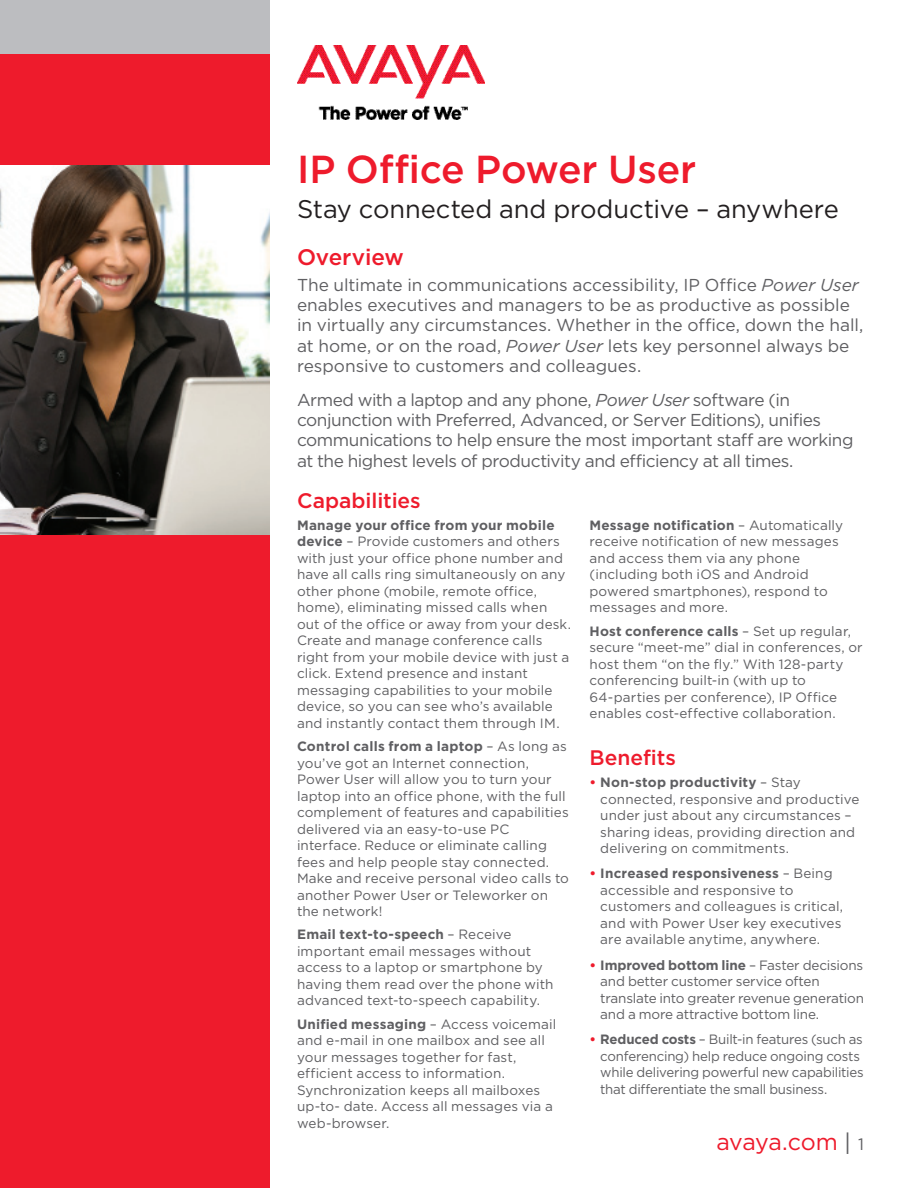
<style>
.page{position:relative;width:918px;height:1188px;background:#fff}
.page>*{position:absolute;margin:0;border:0;box-sizing:border-box;transform-origin:0 0}
.t1{font:500 39px "Gotham";letter-spacing:-.005em;color:#ee1b2c}
.Subtitle{font:25.5px "Gotham";letter-spacing:-.005em;color:#231f20}
.t2{font:23.25px "Gotham";letter-spacing:-.015em;color:#ee1b2c}
.Body_Header{font:500 22.5px "Gotham";letter-spacing:-.005em;color:#ee1b2c}
.Body_Header-2{font:500 21px "Gotham";color:#ee1b2c}
.intro{font:17.25px/20.2px "Gotham";letter-spacing:-.015em;color:#5f5f62}
.Body_copy{font:13.5px/16.5px "Gotham";letter-spacing:.01em;color:#5f5f62}
.Body_copy-2{font:13.5px/16.5px "Gotham";letter-spacing:-.015em;color:#5f5f62}
.s1{font-style:italic}
.s2{font-weight:700}
.s3{font-weight:700;color:#ee1b2c}
.s4{color:#5f5f62}
.s5{font-size:16.5px;color:#5f5f62}
</style>
<div class="page">
<img style="left:297px;top:45px;width:187px;height:74px">
<div style="left:0;top:0;width:270px;height:1188px;background:#ee1b2c"></div>
<div style="left:0;top:0;width:270px;height:54px;background:#bcbdc0"></div>
<img style="left:0;top:165px;width:270px;height:369px">
<p class="t1" style="left:297px;top:147px;width:401px">IP Office Power User</p>
<p class="Subtitle" style="left:297px;top:195px;width:543px">Stay connected and productive – anywhere</p>
<p class="Body_Header" style="left:297px;top:244px;width:109px">Overview</p>
<p class="intro" style="left:297px;top:274px;width:568px">The ultimate in communications accessibility, IP Office <span class="s1">Power User </span>enables executives and managers to be as productive as possible in virtually any circumstances. Whether in the office, down the hall, at home, or on the road, <span class="s1">Power User</span> lets key personnel always be responsive to customers and colleagues.</p>
<p class="intro" style="left:297px;top:389px;width:558px">Armed with a laptop and any phone, <span class="s1">Power User</span> software (in conjunction with Preferred, Advanced, or Server Editions), unifies communications to help ensure the most important staff are working at the highest levels of productivity and efficiency at all times.</p>
<p class="Body_Header-2" style="left:297px;top:489px;width:125px">Capabilities</p>
<p class="Body_copy" style="left:297px;top:517px;width:276px"><span class="s2">Manage your office from your mobile device</span> – Provide customers and others with just your office phone number and have all calls ring simultaneously on any other phone (mobile, remote office, home), eliminating missed calls when out of the office or away from your desk.<br>Create and manage conference calls right from your mobile device with just a click. Extend presence and instant messaging capabilities to your mobile device, so you can see who’s available and instantly contact them through IM.</p>
<p class="Body_copy" style="left:297px;top:738px;width:274px"><span class="s2">Control calls from a laptop</span> – As long as you’ve got an Internet connection, Power User will allow you to turn your laptop into an office phone, with the full complement of features and capabilities delivered via an easy-to-use PC interface. Reduce or eliminate calling fees and help people stay connected.<br>Make and receive personal video calls to another Power User or Teleworker on the network!</p>
<p class="Body_copy" style="left:297px;top:926px;width:258px"><span class="s2">Email text-to-speech</span> – Receive important email messages without access to a laptop or smartphone by having them read over the phone with advanced text-to-speech capability.</p>
<p class="Body_copy" style="left:297px;top:1015px;width:261px"><span class="s2">Unified messaging</span> – Access voicemail and e-mail in one mailbox and see all your messages together for fast, efficient access to information.<br>Synchronization keeps all mailboxes up-to- date. Access all messages via a web-browser.</p>
<p class="Body_copy" style="left:590px;top:517px;width:255px"><span class="s2">Message notification</span> – Automatically receive notification of new messages and access them via any phone (including both iOS and Android powered smartphones), respond to messages and more.</p>
<p class="Body_copy" style="left:590px;top:622px;width:275px"><span class="s2">Host conference calls</span> – Set up regular, secure “meet-me” dial in conferences, or host them “on the fly.” With 128-party conferencing built-in (with up to 64-parties per conference), IP Office enables cost-effective collaboration.</p>
<p class="Body_Header-2" style="left:590px;top:746px;width:88px">Benefits</p>
<p class="Body_copy" style="left:600px;top:774px;width:261px;text-indent:-11px"><span class="s3">•</span> <span class="s2">Non-stop productivity</span> – Stay connected, responsive and productive under just about any circumstances – sharing ideas, providing direction and delivering on commitments.</p>
<p class="Body_copy" style="left:600px;top:865px;width:244px;text-indent:-11px"><span class="s3">•</span> <span class="s2">Increased responsiveness</span> – Being accessible and responsive to customers and colleagues is critical, and with Power User key executives are available anytime, anywhere.</p>
<p class="Body_copy-2" style="left:600px;top:956px;width:265px;text-indent:-11px"><span class="s3">•</span> <span class="s2">Improved bottom line</span> – Faster decisions and better customer service often translate into greater revenue generation and a more attractive bottom line.</p>
<p class="Body_copy-2" style="left:600px;top:1031px;width:265px;text-indent:-11px"><span class="s3">•</span> <span class="s2">Reduced costs</span> – Built-in features (such as conferencing) help reduce ongoing costs while delivering powerful new capabilities that differentiate the small business.</p>
<h3 class="t2" style="left:716px;top:1129px;width:149px">avaya.com <span class="s4">|</span> <span class="s5">1</span></h3>
</div>
